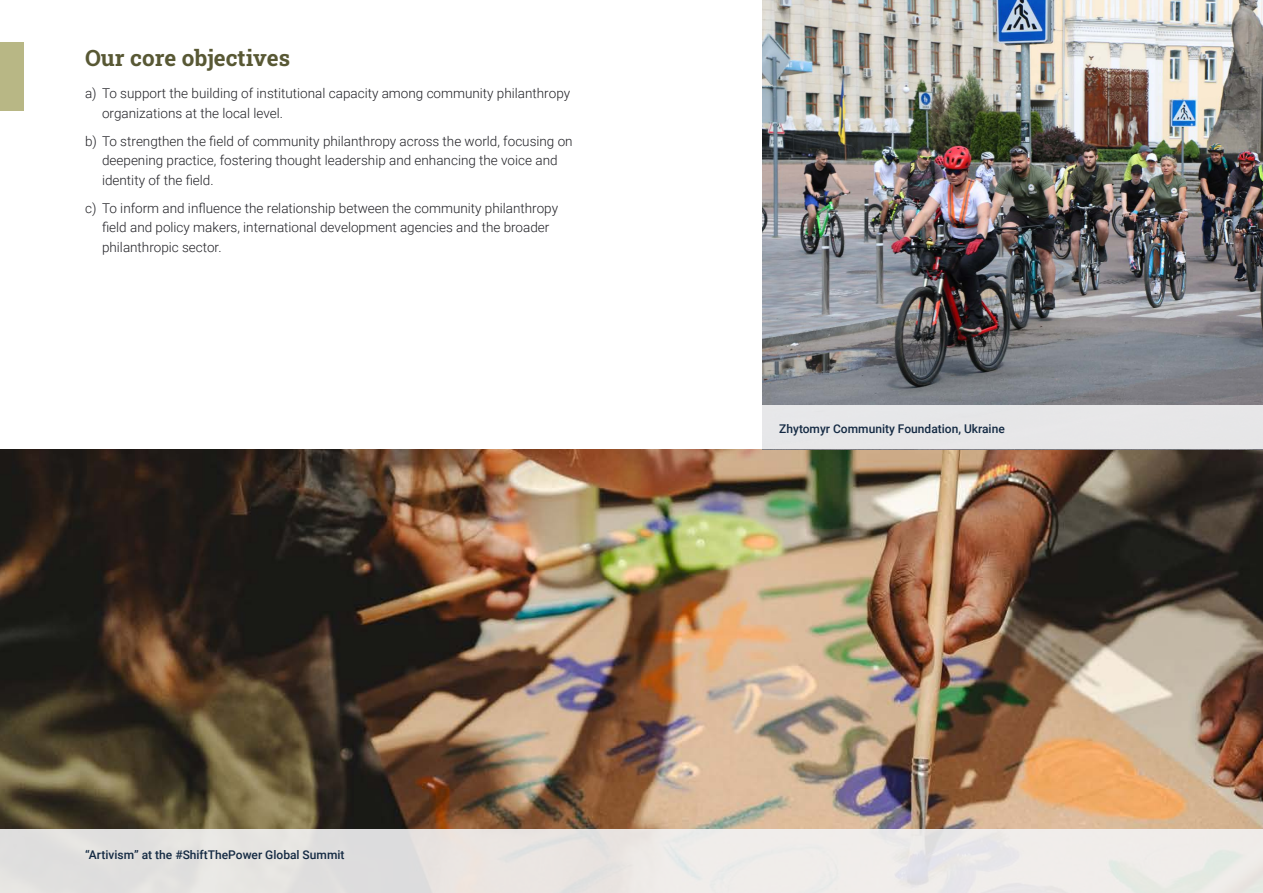
<style>
.page{position:relative;width:1263px;height:893px;background:#fff}
.page>*{position:absolute;margin:0;border:0;box-sizing:border-box;transform-origin:0 0}
.t1{font:22.5px "Roboto Slab";color:#585834}
.t2{font:300 13.5px/19.5px "Roboto";color:#212126}
.t3{font:500 12px "Roboto";color:#142a43}
.t4{font:300 12px "Roboto";color:#000}
</style>
<div class="page">
<img style="left:0;top:449px;width:1263px;height:380px">
<img style="left:762px;top:0;width:501px;height:406px">
<div style="left:762px;top:406px;width:501px;height:43px;background:#e7e7e8"></div>
<div style="left:0;top:829px;width:1263px;height:64px;background:#e9e6e3"></div>
<div style="left:0;top:43px;width:23px;height:68px;background:#b8b785"></div>
<h1 class="t1" style="left:85px;top:43px;width:207px">Our core objectives</h1>
<p class="t2" style="left:102px;top:83px;width:470px;text-indent:-17px">a) To support the building of institutional capacity among community philanthropy organizations at the local level.</p>
<p class="t2" style="left:102px;top:131px;width:472px;text-indent:-17px">b) To strengthen the field of community philanthropy across the world, focusing on deepening practice, fostering thought leadership and enhancing the voice and identity of the field.</p>
<p class="t2" style="left:102px;top:198px;width:458px;text-indent:-17px">c) To inform and influence the relationship between the community philanthropy field and policy makers, international development agencies and the broader philanthropic sector.</p>
<p class="t4" style="left:85px;top:845px;width:261px">GFCF Annual Report 1 April 2023–31 March 2024</p>
<p class="t3" style="left:85px;top:846px;width:261px">“Artivism” at the #ShiftThePower Global Summit</p>
<p class="t3" style="left:779px;top:420px;width:227px">Zhytomyr Community Foundation, Ukraine</p>
</div>
